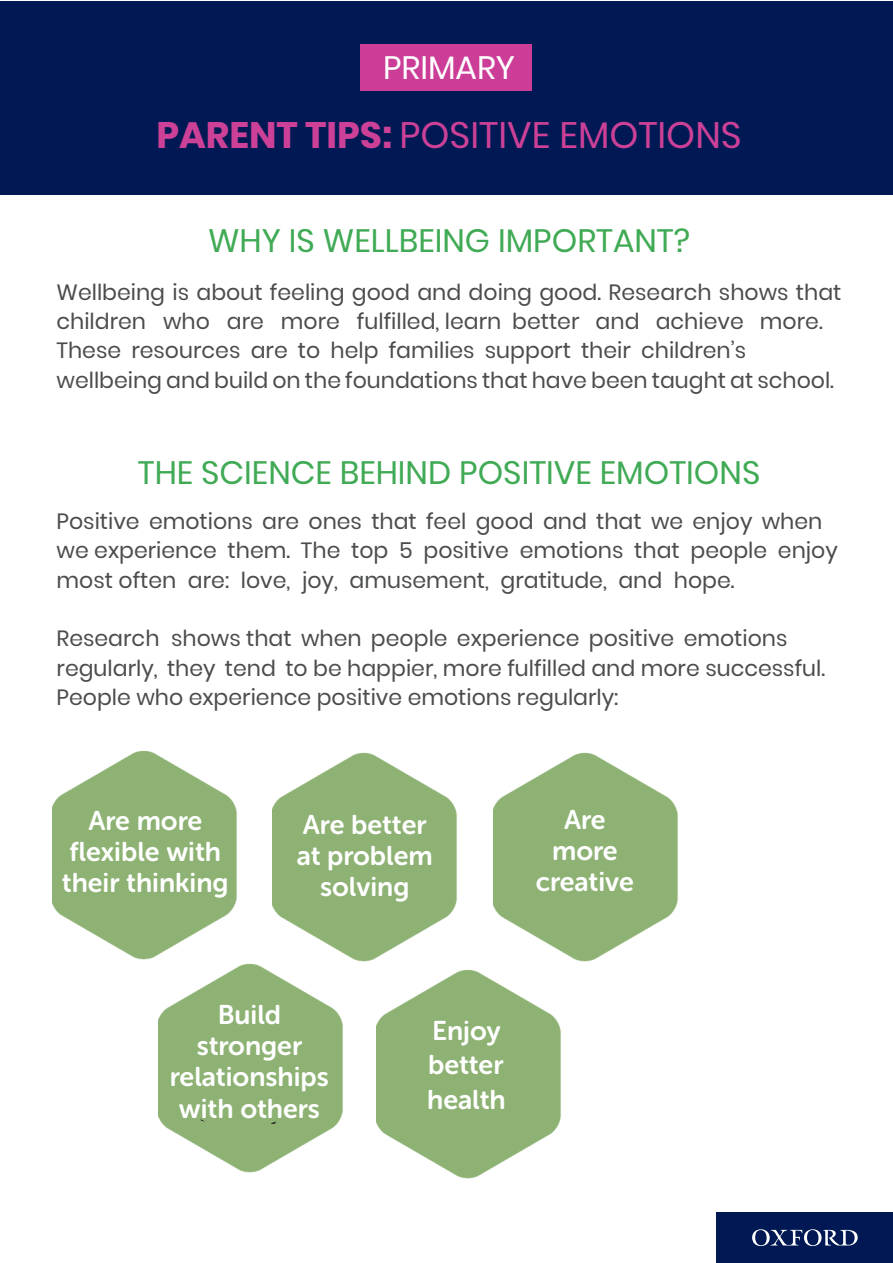
<style>
.page{position:relative;width:893px;height:1263px;background:#fff}
.page>*{position:absolute;margin:0;border:0;box-sizing:border-box;transform-origin:0 0}
.A_head{font:36.75px "Poppins";color:#cc4197}
.A_head-2{font:32.4px "Poppins";color:#40aa55}
.A_head-3{font:32.4px "Poppins";color:#fff}
.t1{font:27px/31px "Museo Sans Rounded 700";color:#fff;text-align:center}
.A_head-4{font:22.05px/29.4px "Poppins";color:#4b4c4d}
.s1{font-weight:700}
</style>
<div class="page">
<img style="left:377px;top:969px;width:184px;height:210px">
<img style="left:159px;top:963px;width:184px;height:210px">
<img style="left:493px;top:752px;width:185px;height:210px">
<img style="left:273px;top:752px;width:184px;height:210px">
<img style="left:53px;top:750px;width:184px;height:210px">
<div style="left:716px;top:1212px;width:177px;height:51px;background:#001954"></div>
<svg style="left:752px;top:1229px;width:106px;height:17px"></svg>
<div style="left:0;top:1px;width:893px;height:193px;background:#001954"></div>
<svg style="left:271px;top:1121px;width:5px;height:3px"></svg>
<div style="left:361px;top:44px;width:171px;height:47px;background:#cb3d97"></div>
<p class="A_head-3" style="left:383px;top:49px;width:133px">PRIMARY</p>
<p class="A_head" style="left:156px;top:114px;width:587px"><span class="s1">PARENT TIPS:</span> POSITIVE EMOTIONS</p>
<p class="A_head-2" style="left:208px;top:222px;width:484px">WHY IS WELLBEING IMPORTANT?</p>
<p class="A_head-4" style="left:57px;top:277px;width:786px">Wellbeing is about feeling good and doing good. Research shows that children who are more fulfilled, learn better and achieve more.<br>These resources are to help families support their children’s wellbeing and build on the foundations that have been taught at school.</p>
<p class="A_head-2" style="left:138px;top:453px;width:624px">THE SCIENCE BEHIND POSITIVE EMOTIONS</p>
<p class="A_head-4" style="left:57px;top:506px;width:783px">Positive emotions are ones that feel good and that we enjoy when we experience them. The top 5 positive emotions that people enjoy most often are: love, joy, amusement, gratitude, and hope.</p>
<p class="A_head-4" style="left:57px;top:624px;width:770px">Research shows that when people experience positive emotions regularly, they tend to be happier, more fulfilled and more successful.<br>People who experience positive emotions regularly:</p>
<p class="t1" style="left:62px;top:805px;width:168px">Are more flexible with their thinking</p>
<p class="t1" style="left:297px;top:809px;width:138px">Are better at problem solving</p>
<p class="t1" style="left:536px;top:804px;width:100px">Are more creative</p>
<p class="t1" style="left:170px;top:1000px;width:160px">Build stronger relationships with others</p>
<p class="t1" style="left:427px;top:1013px;width:80px;line-height:34.8px;text-align:left">Enjoy better health</p>
</div>
